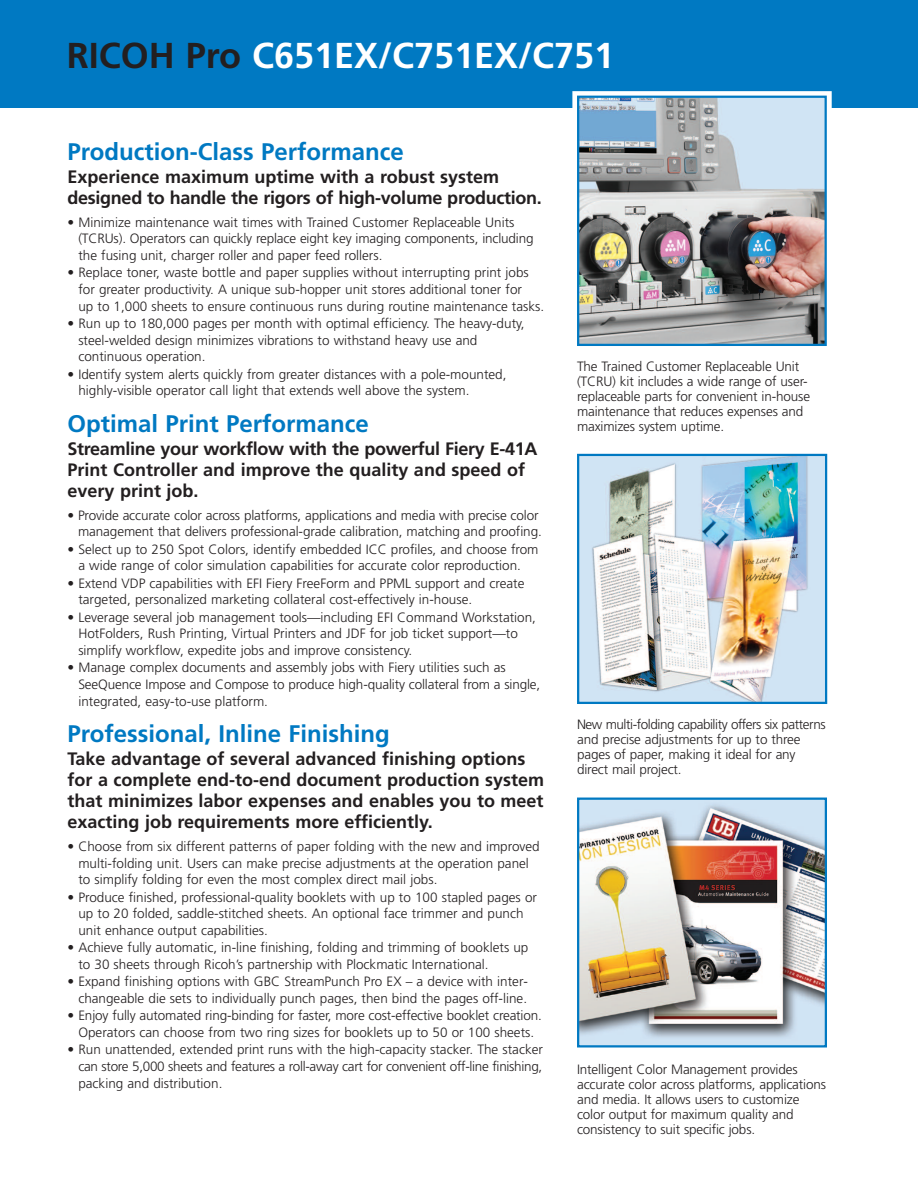
<style>
.page{position:relative;width:918px;height:1188px;background:#fff}
.page>*{position:absolute;margin:0;border:0;box-sizing:border-box;transform-origin:0 0}
.t1{font:700 36px "Frutiger";color:#fff}
.t2{font:700 24px "Frutiger";color:#0079c2}
.t3{font:700 18px/21px "Frutiger";color:#231f20}
.t4{font:300 13.5px/16.8px "Frutiger";color:#231f20}
.s1{color:#231f20}
</style>
<div class="page">
<div style="left:0;top:0;width:918px;height:108px;background:#0079c2"></div>
<div style="left:572px;top:91px;width:260px;height:259px;border:4px solid #fff"></div>
<img style="left:580px;top:99px;width:244px;height:244px">
<div style="left:577px;top:96px;width:250px;height:250px;border:2px solid #0079c2"></div>
<img style="left:580px;top:801px;width:244px;height:244px">
<div style="left:577px;top:798px;width:250px;height:250px;border:2px solid #0079c2"></div>
<img style="left:580px;top:457px;width:244px;height:244px">
<div style="left:577px;top:454px;width:250px;height:250px;border:2px solid #0079c2"></div>
<h1 class="t1" style="left:67px;top:40px;width:549px"><span class="s1">RICOH Pro</span> C651EX/C751EX/C751</h1>
<h2 class="t2" style="left:68px;top:142px;width:338px">Production-Class Performance</h2>
<h3 class="t3" style="left:68px;top:167px;width:476px">Experience maximum uptime with a robust system designed to handle the rigors of high-volume production.</h3>
<p class="t4" style="left:78px;top:215px;width:457px;text-indent:-11px">• Minimize maintenance wait times with Trained Customer Replaceable Units (TCRUs). Operators can quickly replace eight key imaging components, including the fusing unit, charger roller and paper feed rollers.</p>
<p class="t4" style="left:78px;top:265px;width:467px;text-indent:-11px">• Replace toner, waste bottle and paper supplies without interrupting print jobs for greater productivity. A unique sub-hopper unit stores additional toner for<br>up to 1,000 sheets to ensure continuous runs during routine maintenance tasks.</p>
<p class="t4" style="left:78px;top:316px;width:448px;text-indent:-11px">• Run up to 180,000 pages per month with optimal efficiency. The heavy-duty, steel-welded design minimizes vibrations to withstand heavy use and continuous operation.</p>
<p class="t4" style="left:78px;top:367px;width:430px;text-indent:-11px">• Identify system alerts quickly from greater distances with a pole-mounted, highly-visible operator call light that extends well above the system.</p>
<h2 class="t2" style="left:68px;top:414px;width:303px">Optimal Print Performance</h2>
<h3 class="t3" style="left:68px;top:440px;width:472px">Streamline your workflow with the powerful Fiery E-41A<br>Print Controller and improve the quality and speed of every print job.</h3>
<p class="t4" style="left:68px;top:508px;width:476px;text-align:right">• Provide accurate color across platforms, applications and media with precise color management that delivers professional-grade calibration, matching and proofing.</p>
<p class="t4" style="left:68px;top:542px;width:473px;text-align:center">• Select up to 250 Spot Colors, identify embedded ICC profiles, and choose from a wide range of color simulation capabilities for accurate color reproduction.</p>
<p class="t4" style="left:78px;top:576px;width:448px;text-indent:-11px">• Extend VDP capabilities with EFI Fiery FreeForm and PPML support and create targeted, personalized marketing collateral cost-effectively in-house.</p>
<p class="t4" style="left:78px;top:610px;width:459px;text-indent:-11px">• Leverage several job management tools—including EFI Command Workstation,<br>HotFolders, Rush Printing, Virtual Printers and JDF for job ticket support—to simplify workflow, expedite jobs and improve consistency.</p>
<p class="t4" style="left:78px;top:660px;width:463px;text-indent:-11px">• Manage complex documents and assembly jobs with Fiery utilities such as<br>SeeQuence Impose and Compose to produce high-quality collateral from a single, integrated, easy-to-use platform.</p>
<h2 class="t2" style="left:68px;top:724px;width:324px">Professional, Inline Finishing</h2>
<h3 class="t3" style="left:68px;top:750px;width:478px">Take advantage of several advanced finishing options for a complete end-to-end document production system that minimizes labor expenses and enables you to meet exacting job requirements more efficiently.</h3>
<p class="t4" style="left:78px;top:839px;width:463px;text-indent:-11px">• Choose from six different patterns of paper folding with the new and improved multi-folding unit. Users can make precise adjustments at the operation panel to simplify folding for even the most complex direct mail jobs.</p>
<p class="t4" style="left:78px;top:890px;width:460px;text-indent:-11px">• Produce finished, professional-quality booklets with up to 100 stapled pages or up to 20 folded, saddle-stitched sheets. An optional face trimmer and punch unit enhance output capabilities.</p>
<p class="t4" style="left:78px;top:940px;width:452px;text-indent:-11px">• Achieve fully automatic, in-line finishing, folding and trimming of booklets up to 30 sheets through Ricoh’s partnership with Plockmatic International.</p>
<p class="t4" style="left:68px;top:974px;width:462px;text-align:right">• Expand finishing options with GBC StreamPunch Pro EX – a device with inter&shy;changeable die sets to individually punch pages, then bind the pages off-line.</p>
<p class="t4" style="left:68px;top:1008px;width:476px;text-align:center">• Enjoy fully automated ring-binding for faster, more cost-effective booklet creation.<br>Operators can choose from two ring sizes for booklets up to 50 or 100 sheets.</p>
<p class="t4" style="left:78px;top:1042px;width:466px;text-align:justify;text-indent:-11px">• Run unattended, extended print runs with the high-capacity stacker. The stacker can store 5,000 sheets and features a roll-away cart for convenient off-line finishing, packing and distribution.</p>
<p class="t4" style="left:577px;top:360px;width:235px;line-height:15px">The Trained Customer Replaceable Unit (TCRU) kit includes a wide range of user&shy;replaceable parts for convenient in-house maintenance that reduces expenses and maximizes system uptime.</p>
<p class="t4" style="left:577px;top:718px;width:250px;line-height:15px">New multi-folding capability offers six patterns and precise adjustments for up to three pages of paper, making it ideal for any direct mail project.</p>
<p class="t4" style="left:577px;top:1063px;width:250px;line-height:15px">Intelligent Color Management provides accurate color across platforms, applications and media. It allows users to customize color output for maximum quality and consistency to suit specific jobs.</p>
</div>
